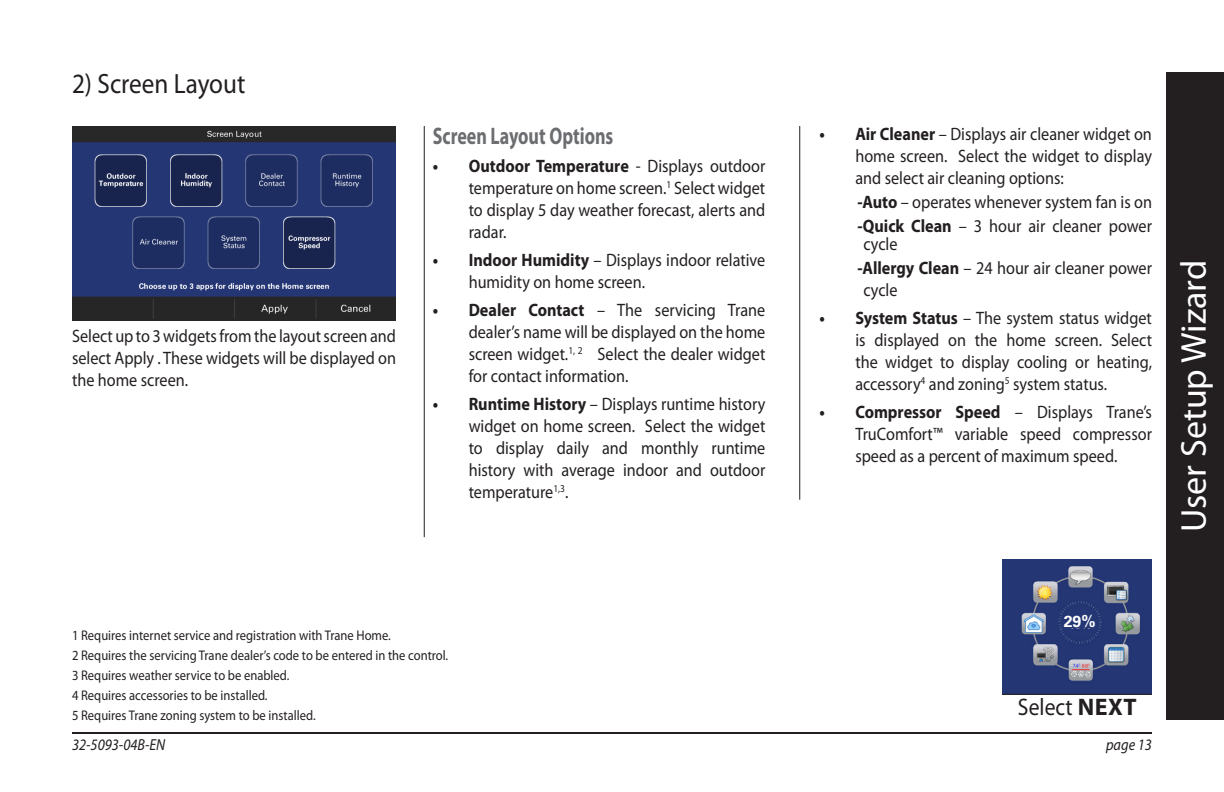
<style>
.page{position:relative;width:1224px;height:792px;background:#fff}
.page>*{position:absolute;margin:0;border:0;box-sizing:border-box;transform-origin:0 0}
.Heading_1_not_in_TOC{font:36px "Myriad Pro";color:#fff}
.Heading_1_not_in_TOC-2{font:28px "Myriad Pro";color:#231f20;scale:.9 1}
.Default_Text{font:700 24px "Myriad Pro";color:#6c6d70;scale:.75 1}
.Heading_1_not_in_TOC-3{font:24px "Myriad Pro";color:#231f20;scale:.9 1}
.Default_Text-2{font:18px/22px "Myriad Pro";color:#231f20;text-align:justify;scale:.9 1}
.t1{font:italic 16px "Myriad Pro";color:#231f20;scale:.9 1}
.Heading_1_not_in_TOC-4{font:700 16px "Univers";color:#fff}
.Default_Text-3{font:14px "Myriad Pro";color:#231f20;scale:.9 1}
.s1{font-weight:700}
</style>
<div class="page">
<hr style="left:72px;top:732px;width:1080px;height:2px;background:#231f20">
<hr style="left:799px;top:126px;width:1px;height:374px;background:#231f20">
<hr style="left:424px;top:126px;width:1px;height:411px;background:#231f20">
<div style="left:1166px;top:72px;width:58px;height:648px;background:#231f20"></div>
<img style="left:72px;top:126px;width:324px;height:194px">
<img style="left:1003px;top:559px;width:149px;height:136px">
<div style="left:1064px;top:615px;width:32px;height:13px;background:#243674"></div>
<p class="Heading_1_not_in_TOC-2" style="left:72px;top:66px;width:194px">2) Screen Layout</p>
<p class="Default_Text-2" style="left:72px;top:325px;width:362px">Select up to 3 widgets from the layout screen and select Apply . These widgets will be displayed on the home screen.</p>
<p class="Default_Text" style="left:433px;top:120px;width:242px">Screen Layout Options</p>
<p class="Default_Text-2" style="left:469px;top:155px;width:331px;text-indent:-36px"><span class="s1">• Outdoor Temperature</span> - Displays outdoor temperature on home screen.<sup>1</sup> Select widget to display 5 day weather forecast, alerts and radar.</p>
<p class="Default_Text-2" style="left:469px;top:249px;width:331px;text-indent:-36px"><span class="s1">• Indoor Humidity</span> – Displays indoor relative humidity on home screen.</p>
<p class="Default_Text-2" style="left:469px;top:299px;width:331px;text-indent:-36px"><span class="s1">• Dealer Contact</span> – The servicing Trane dealer’s name will be displayed on the home screen widget.<sup>1,</sup> <sup>2</sup> Select the dealer widget for contact information.</p>
<p class="Default_Text-2" style="left:469px;top:393px;width:331px;text-indent:-36px"><span class="s1">• Runtime History</span> – Displays runtime history widget on home screen. Select the widget to display daily and monthly runtime history with average indoor and outdoor temperature<sup>1,3</sup>.</p>
<p class="Default_Text-2" style="left:855px;top:122px;width:331px;text-indent:-36px"><span class="s1">• Air Cleaner</span> – Displays air cleaner widget on home screen. Select the widget to display and select air cleaning options:</p>
<p class="Default_Text-2" style="left:857px;top:190px;width:329px"><span class="s1">-Auto</span> – operates whenever system fan is on</p>
<p class="Default_Text-2" style="left:863px;top:216px;width:322px;line-height:18px;text-indent:-6px"><span class="s1">-Quick Clean</span> – 3 hour air cleaner power cycle</p>
<p class="Default_Text-2" style="left:863px;top:256px;width:322px;text-indent:-6px"><span class="s1">-Allergy Clean</span> – 24 hour air cleaner power cycle</p>
<p class="Default_Text-2" style="left:855px;top:306px;width:331px;text-indent:-36px"><span class="s1">• System Status</span> – The system status widget is displayed on the home screen. Select the widget to display cooling or heating, accessory<sup>4</sup> and zoning<sup>5</sup> system status.</p>
<p class="Default_Text-2" style="left:855px;top:400px;width:331px;text-indent:-36px"><span class="s1">• Compressor Speed</span> – Displays Trane’s TruComfort™ variable speed compressor speed as a percent of maximum speed.</p>
<p class="Heading_1_not_in_TOC" style="left:1172px;top:532px;width:274px;rotate:-90deg">User Setup Wizard</p>
<p class="Default_Text-3" style="left:72px;top:627px;width:356px">1 Requires internet service and registration with Trane Home.</p>
<p class="Default_Text-3" style="left:72px;top:647px;width:420px">2 Requires the servicing Trane dealer’s code to be entered in the control.</p>
<p class="Default_Text-3" style="left:72px;top:667px;width:243px">3 Requires weather service to be enabled.</p>
<p class="Default_Text-3" style="left:72px;top:687px;width:219px">4 Requires accessories to be installed.</p>
<p class="Default_Text-3" style="left:72px;top:707px;width:272px">5 Requires Trane zoning system to be installed.</p>
<p class="Heading_1_not_in_TOC-4" style="left:1064px;top:612px;width:34px">29%</p>
<p class="Heading_1_not_in_TOC-3" style="left:1018px;top:692px;width:133px">Select <span class="s1">NEXT</span></p>
<p class="t1" style="left:72px;top:735px;width:105px">32-5093-04B-EN</p>
<p class="t1" style="left:1106px;top:735px;width:53px">page 13</p>
</div>
